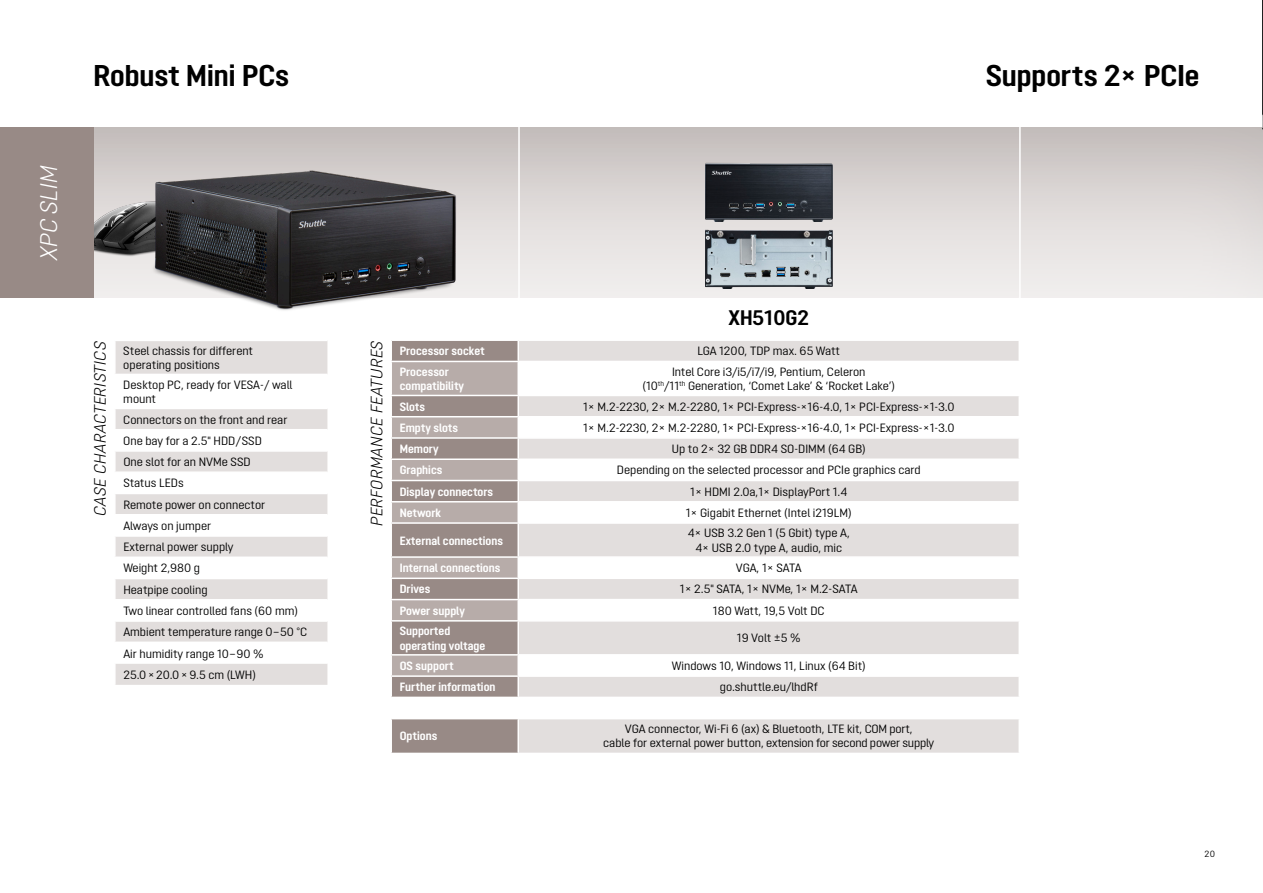
<style>
.page{position:relative;width:1263px;height:893px;background:#fff}
.page>*{position:absolute;margin:0;border:0;box-sizing:border-box;transform-origin:0 0}
.t1{font:700 30px "Opinion Pro";color:#000}
.t2{font:italic 300 24px "Opinion Pro";color:#fff}
.t3{font:700 21px "Opinion Pro";color:#000}
.t4{font:italic 300 16.5px "Opinion Pro";letter-spacing:.02em;color:#000}
.t5{font:12px/21.3px "Opinion Pro";color:#000}
.t6{font:700 12px/14.4px "Opinion Pro";color:#fff}
.t7{font:9px "Opinion Pro";color:#000}
</style>
<div class="page">
<div style="left:0;top:126px;width:1263px;height:172px;background:#000;opacity:.1"></div>
<hr style="left:518px;top:128px;width:2px;height:170px;background:#fff">
<hr style="left:1019px;top:128px;width:2px;height:170px;background:#fff">
<img style="left:705px;top:163px;width:128px;height:59px">
<img style="left:705px;top:230px;width:128px;height:59px">
<img style="left:94px;top:201px;width:54px;height:55px">
<img style="left:148px;top:129px;width:316px;height:181px">
<div style="left:0;top:128px;width:94px;height:170px;background:#988a86"></div>
<div style="left:116px;top:341px;width:211px;height:344px;background:#e2dedd"></div>
<svg style="left:116px;top:375px;width:211px;height:289px"></svg>
<hr style="left:114px;top:374px;width:213px;height:1px;background:#fff">
<hr style="left:114px;top:408px;width:213px;height:1px;background:#fff">
<hr style="left:114px;top:429px;width:213px;height:1px;background:#fff">
<hr style="left:114px;top:450px;width:213px;height:2px;background:#fff">
<svg style="left:115px;top:452px;width:1px;height:19px"></svg>
<hr style="left:114px;top:471px;width:213px;height:2px;background:#fff">
<hr style="left:114px;top:493px;width:213px;height:1px;background:#fff">
<hr style="left:114px;top:514px;width:213px;height:1px;background:#fff">
<hr style="left:114px;top:535px;width:213px;height:2px;background:#fff">
<svg style="left:115px;top:537px;width:1px;height:19px"></svg>
<hr style="left:114px;top:556px;width:213px;height:2px;background:#fff">
<hr style="left:114px;top:578px;width:213px;height:1px;background:#fff">
<hr style="left:114px;top:599px;width:213px;height:1px;background:#fff">
<hr style="left:114px;top:620px;width:213px;height:2px;background:#fff">
<hr style="left:114px;top:642px;width:213px;height:1px;background:#fff">
<div style="left:392px;top:341px;width:125px;height:412px;background:#988a86"></div>
<div style="left:519px;top:341px;width:499px;height:412px;background:#e2dedd"></div>
<svg style="left:392px;top:362px;width:626px;height:356px"></svg>
<hr style="left:390px;top:298px;width:2px;height:41px;background:#fff">
<hr style="left:518px;top:361px;width:502px;height:1px;background:#fff">
<hr style="left:518px;top:395px;width:502px;height:1px;background:#fff">
<hr style="left:518px;top:416px;width:502px;height:1px;background:#fff">
<hr style="left:518px;top:437px;width:502px;height:2px;background:#fff">
<svg style="left:1018px;top:439px;width:1px;height:19px"></svg>
<hr style="left:518px;top:458px;width:502px;height:2px;background:#fff">
<hr style="left:518px;top:480px;width:502px;height:1px;background:#fff">
<hr style="left:518px;top:501px;width:502px;height:1px;background:#fff">
<hr style="left:518px;top:522px;width:502px;height:2px;background:#fff">
<hr style="left:518px;top:556px;width:502px;height:2px;background:#fff">
<hr style="left:518px;top:578px;width:502px;height:1px;background:#fff">
<hr style="left:518px;top:599px;width:502px;height:1px;background:#fff">
<hr style="left:518px;top:620px;width:502px;height:2px;background:#fff">
<hr style="left:518px;top:654px;width:502px;height:2px;background:#fff">
<svg style="left:391px;top:361px;width:128px;height:314px;background:#afa3a0"></svg>
<hr style="left:391px;top:675px;width:127px;height:2px;background:#fff">
<hr style="left:518px;top:675px;width:502px;height:2px;background:#fff">
<hr style="left:517px;top:677px;width:2px;height:20px;background:#fff">
<hr style="left:391px;top:697px;width:127px;height:1px;background:#fff">
<hr style="left:518px;top:697px;width:502px;height:1px;background:#fff">
<hr style="left:517px;top:698px;width:2px;height:20px;background:#fff">
<hr style="left:391px;top:718px;width:127px;height:1px;background:#fff">
<hr style="left:518px;top:718px;width:502px;height:1px;background:#fff">
<img style="left:1262px;top:0;width:1px;height:336px">
<h2 class="t2" style="left:35px;top:260px;width:96px;rotate:-90deg">XPC SLIM</h2>
<h1 class="t1" style="left:94px;top:58px;width:197px">Robust Mini PCs</h1>
<h1 class="t1" style="left:986px;top:58px;width:215px">Supports 2× PCIe</h1>
<h3 class="t4" style="left:91px;top:516px;width:176px;rotate:-90deg">CASE CHARACTERISTICS</h3>
<p class="t5" style="left:123px;top:343px;width:131px;line-height:14.4px">Steel chassis for different operating positions</p>
<p class="t5" style="left:123px;top:377px;width:171px;line-height:14.4px">Desktop PC, ready for VESA-/ wall mount</p>
<p class="t5" style="left:123px;top:409px;width:185px">Connectors on the front and rear<br>One bay for a 2.5" HDD/SSD<br>One slot for an NVMe SSD<br>Status LEDs<br>Remote power on connector<br>Always on jumper<br>External power supply<br>Weight 2,980 g<br>Heatpipe cooling<br>Two linear controlled fans (60 mm)<br>Ambient temperature range 0–50 °C<br>Air humidity range 10–90 %<br>25.0×20.0×9.5 cm (LWH)</p>
<h3 class="t3" style="left:728px;top:305px;width:82px">XH510G2</h3>
<h3 class="t4" style="left:367px;top:526px;width:187px;rotate:-90deg">PERFORMANCE FEATURES</h3>
<p class="t6" style="left:400px;top:344px;width:87px">Processor socket</p>
<p class="t5" style="left:697px;top:340px;width:144px">LGA 1200, TDP max. 65 Watt</p>
<p class="t6" style="left:400px;top:364px;width:66px">Processor compatibility</p>
<p class="t5" style="left:642px;top:364px;width:254px;line-height:14.4px;text-align:center">Intel Core i3/i5/i7/i9, Pentium, Celeron<br>(10<sup>th</sup>/11<sup>th</sup> Generation, ‘Comet Lake’ &amp; ‘Rocket Lake’)</p>
<p class="t6" style="left:400px;top:399px;width:27px">Slots</p>
<p class="t5" style="left:583px;top:396px;width:373px">1× M.2-2230, 2× M.2-2280, 1× PCI-Express-×16-4.0, 1× PCI-Express-×1-3.0</p>
<p class="t6" style="left:400px;top:420px;width:60px">Empty slots</p>
<p class="t5" style="left:583px;top:417px;width:373px">1× M.2-2230, 2× M.2-2280, 1× PCI-Express-×16-4.0, 1× PCI-Express-×1-3.0</p>
<p class="t6" style="left:400px;top:442px;width:40px">Memory</p>
<p class="t5" style="left:672px;top:438px;width:195px">Up to 2× 32 GB DDR4 SO-DIMM (64 GB)</p>
<p class="t6" style="left:400px;top:463px;width:44px">Graphics</p>
<p class="t5" style="left:617px;top:459px;width:305px">Depending on the selected processor and PCIe graphics card</p>
<p class="t6" style="left:400px;top:484px;width:95px">Display connectors</p>
<p class="t5" style="left:690px;top:481px;width:159px">1× HDMI 2.0a,1× DisplayPort 1.4</p>
<p class="t6" style="left:400px;top:505px;width:43px">Network</p>
<p class="t5" style="left:686px;top:502px;width:168px">1× Gigabit Ethernet (Intel i219LM)</p>
<p class="t6" style="left:400px;top:533px;width:105px">External connections</p>
<p class="t5" style="left:688px;top:526px;width:164px;line-height:14.4px;text-align:center">4× USB 3.2 Gen 1 (5 Gbit) type A,<br>4× USB 2.0 type A, audio, mic</p>
<p class="t6" style="left:400px;top:561px;width:102px">Internal connections</p>
<p class="t5" style="left:736px;top:557px;width:67px">VGA, 1× SATA</p>
<p class="t6" style="left:400px;top:582px;width:32px">Drives</p>
<p class="t5" style="left:680px;top:579px;width:179px">1× 2.5" SATA, 1× NVMe, 1× M.2-SATA</p>
<p class="t6" style="left:400px;top:603px;width:67px">Power supply</p>
<p class="t5" style="left:713px;top:600px;width:113px">180 Watt, 19,5 Volt DC</p>
<p class="t6" style="left:400px;top:624px;width:87px">Supported operating voltage</p>
<p class="t5" style="left:737px;top:627px;width:65px">19 Volt ±5 %</p>
<p class="t6" style="left:400px;top:658px;width:55px">OS support</p>
<p class="t5" style="left:672px;top:655px;width:195px">Windows 10, Windows 11, Linux (64 Bit)</p>
<p class="t6" style="left:400px;top:680px;width:97px">Further information</p>
<p class="t5" style="left:720px;top:676px;width:99px">go.shuttle.eu/lhdRf</p>
<p class="t6" style="left:400px;top:729px;width:39px">Options</p>
<p class="t5" style="left:603px;top:721px;width:333px;line-height:14.4px;text-align:center">VGA connector, Wi-Fi 6 (ax) &amp; Bluetooth, LTE kit, COM port,<br>cable for external power button, extension for second power supply</p>
<p class="t7" style="left:1205px;top:849px;width:12px">20</p>
</div>
